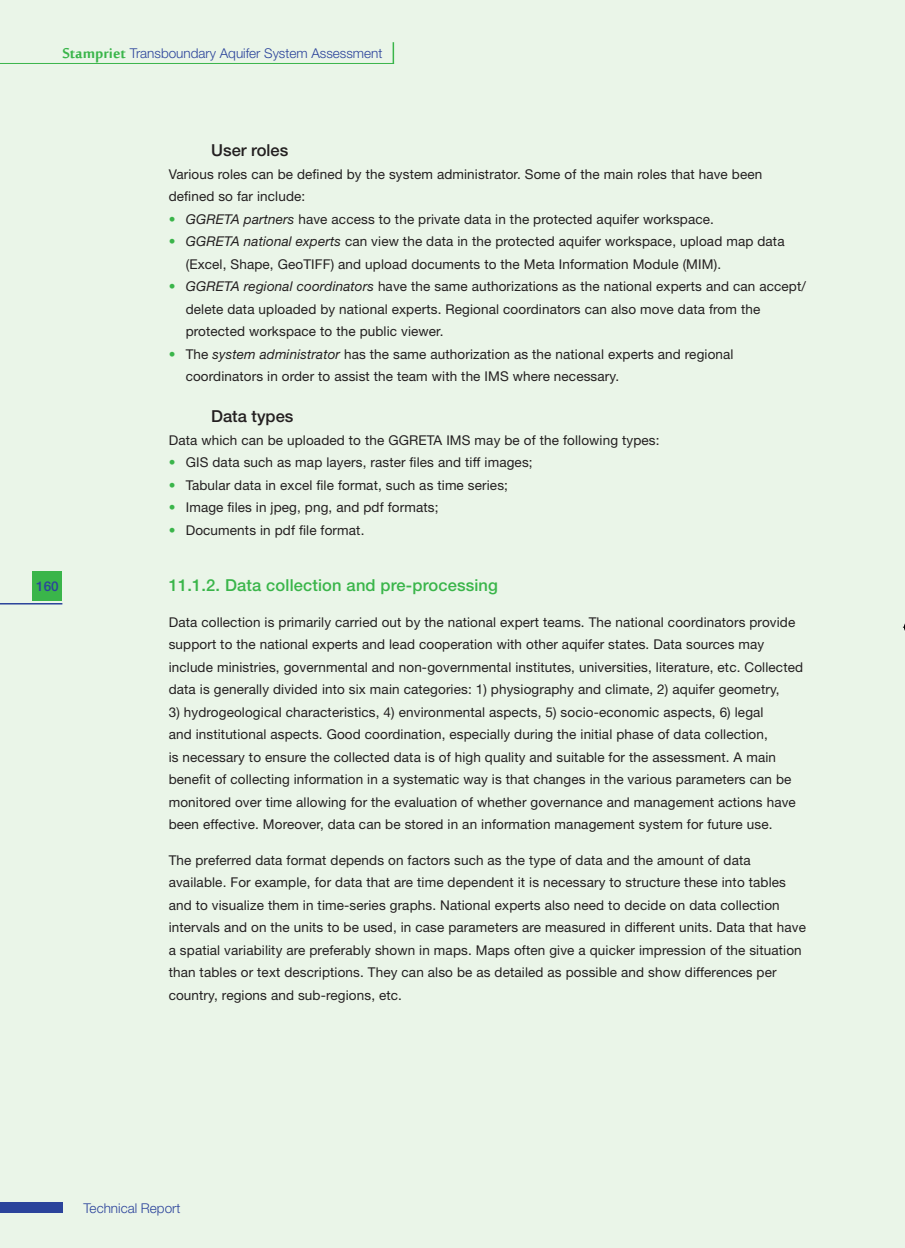
<style>
.page{position:relative;width:905px;height:1248px;background:#fff}
.page>*{position:absolute;margin:0;border:0;box-sizing:border-box;transform-origin:0 0}
.t1{font:500 16.5px "Helvetica Neue LT Std";letter-spacing:.01em;color:#3ab54a}
.t2{font:500 16.5px "Helvetica Neue LT Std";color:#231f20}
.t3{font:13.5px/22.5px "Helvetica Neue LT Std";letter-spacing:.01em;color:#231f20}
.t4{font:300 13.5px "Helvetica Neue LT Std";color:#2b439b}
.t5{font:500 13.5px "Helvetica Neue LT Std";color:#2b439b}
.s1{font-family:"Sakkal Majalla";font-weight:700;font-size:19.5px;color:#3ab54a}
.s2{font-weight:700;color:#3ab54a}
.s3{font-style:italic}
</style>
<div class="page">
<div style="left:0;top:0;width:905px;height:1247px;background:#eaf5e8"></div>
<hr style="left:0;top:603px;width:62px;height:1px;background:#2b439b">
<hr style="left:0;top:63px;width:394px;height:1px;background:#3ab54a">
<div style="left:0;top:1201px;width:62px;height:11px;background:#2b439b"></div>
<svg style="left:393px;top:42px;width:1px;height:21px"></svg>
<div style="left:33px;top:570px;width:29px;height:30px;background:#3ab54a"></div>
<p class="t4" style="left:62px;top:45px;width:321px"><span class="s1">Stampriet</span> Transboundary Aquifer System Assessment</p>
<p class="t5" style="left:36px;top:577px;width:24px">160</p>
<p class="t2" style="left:211px;top:140px;width:79px">User roles</p>
<p class="t3" style="left:169px;top:162px;width:595px">Various roles can be defined by the system administrator. Some of the main roles that have been defined so far include:</p>
<p class="t3" style="left:169px;top:207px;width:547px"><span class="s2">•</span> <span class="s3">GGRETA partners</span> have access to the private data in the protected aquifer workspace.</p>
<p class="t3" style="left:186px;top:230px;width:600px;text-indent:-17px"><span class="s2">•</span> <span class="s3">GGRETA national experts</span> can view the data in the protected aquifer workspace, upload map data (Excel, Shape, GeoTIFF) and upload documents to the Meta Information Module (MIM).</p>
<p class="t3" style="left:186px;top:275px;width:622px;text-indent:-17px"><span class="s2">•</span> <span class="s3">GGRETA regional coordinators</span> have the same authorizations as the national experts and can accept/ delete data uploaded by national experts. Regional coordinators can also move data from the protected workspace to the public viewer.</p>
<p class="t3" style="left:186px;top:342px;width:549px;text-indent:-17px"><span class="s2">•</span> The <span class="s3">system administrator</span> has the same authorization as the national experts and regional coordinators in order to assist the team with the IMS where necessary.</p>
<p class="t2" style="left:211px;top:406px;width:84px">Data types</p>
<p class="t3" style="left:169px;top:428px;width:492px">Data which can be uploaded to the GGRETA IMS may be of the following types:</p>
<p class="t3" style="left:169px;top:451px;width:365px"><span class="s2">•</span> GIS data such as map layers, raster files and tiff images;</p>
<p class="t3" style="left:169px;top:473px;width:341px"><span class="s2">•</span> Tabular data in excel file format, such as time series;</p>
<p class="t3" style="left:169px;top:496px;width:271px"><span class="s2">•</span> Image files in jpeg, png, and pdf formats;</p>
<p class="t3" style="left:169px;top:518px;width:197px"><span class="s2">•</span> Documents in pdf file format.</p>
<p class="t1" style="left:169px;top:575px;width:331px">11.1.2. Data collection and pre-processing</p>
<p class="t3" style="left:169px;top:610px;width:636px">Data collection is primarily carried out by the national expert teams. The national coordinators provide support to the national experts and lead cooperation with other aquifer states. Data sources may include ministries, governmental and non-governmental institutes, universities, literature, etc. Collected data is generally divided into six main categories: 1) physiography and climate, 2) aquifer geometry,</p>
<p class="t3" style="left:169px;top:700px;width:629px">3) hydrogeological characteristics, 4) environmental aspects, 5) socio-economic aspects, 6) legal<br>and institutional aspects. Good coordination, especially during the initial phase of data collection,<br>is necessary to ensure the collected data is of high quality and suitable for the assessment. A main benefit of collecting information in a systematic way is that changes in the various parameters can be monitored over time allowing for the evaluation of whether governance and management actions have been effective. Moreover, data can be stored in an information management system for future use.</p>
<p class="t3" style="left:169px;top:848px;width:639px">The preferred data format depends on factors such as the type of data and the amount of data available. For example, for data that are time dependent it is necessary to structure these into tables and to visualize them in time-series graphs. National experts also need to decide on data collection intervals and on the units to be used, in case parameters are measured in different units. Data that have a spatial variability are preferably shown in maps. Maps often give a quicker impression of the situation than tables or text descriptions. They can also be as detailed as possible and show differences per country, regions and sub-regions, etc.</p>
<p class="t4" style="left:84px;top:1199px;width:98px">Technical Report</p>
</div>
